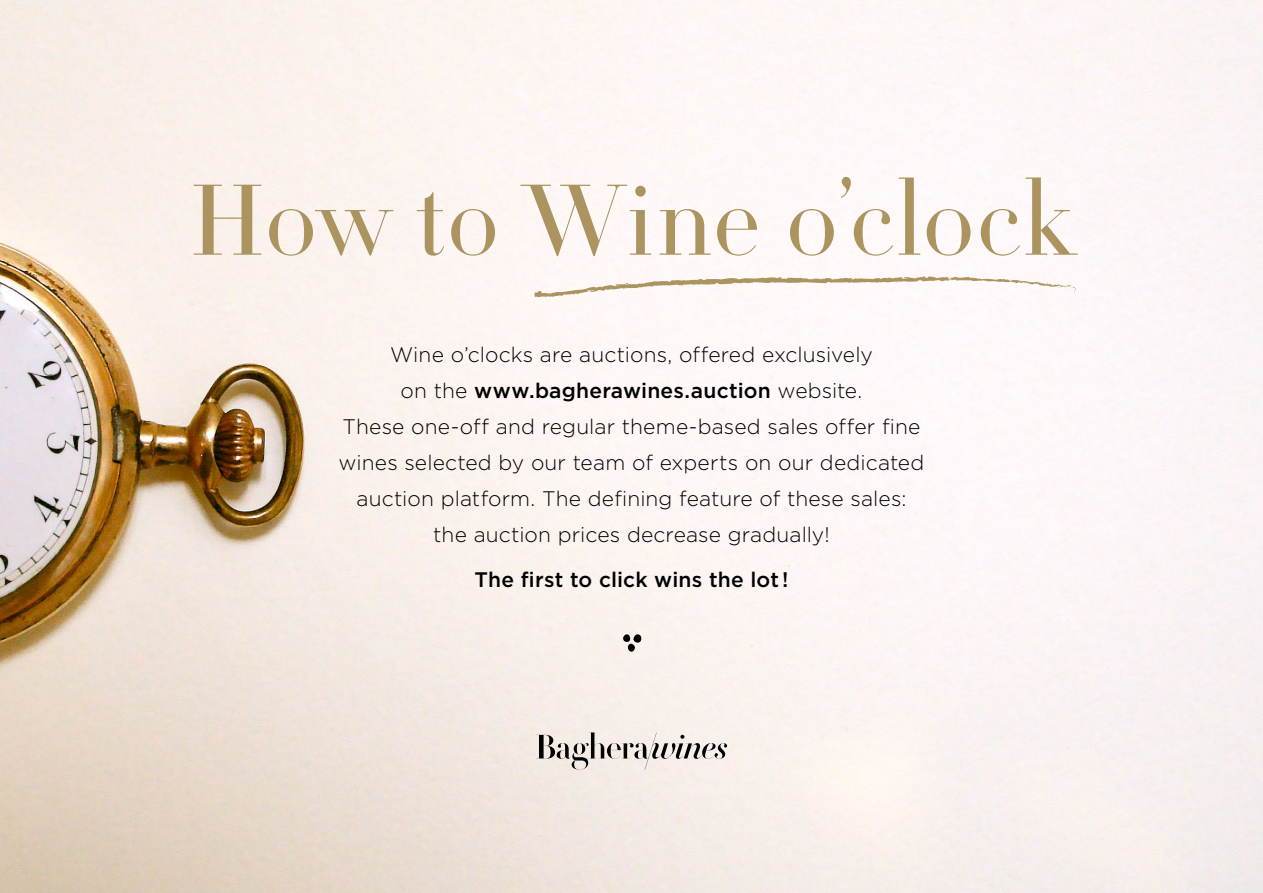
<style>
.page{position:relative;width:1263px;height:893px;background:#fff}
.page>*{position:absolute;margin:0;border:0;box-sizing:border-box;transform-origin:0 0}
.Titre_TUTO{font:105px "Diet Didot";letter-spacing:.01em;color:#ab945f}
.VAC-tuto-intro{font:300 21px/36px "Gotham";letter-spacing:.005em;color:#000;text-align:center}
.VAC-tuto-intro-2{font:500 21px "Gotham";letter-spacing:.005em;color:#000}
.s1{font-weight:500}
</style>
<div class="page">
<img style="left:0;top:0;width:1263px;height:893px">
<svg style="left:535px;top:276px;width:541px;height:21px"></svg>
<svg style="left:536px;top:732px;width:191px;height:38px;background:#ccc5c0"></svg>
<svg style="left:623px;top:634px;width:18px;height:18px"></svg>
<p class="Titre_TUTO" style="left:189px;top:146px;width:885px">How to Wine o’clock</p>
<p class="VAC-tuto-intro" style="left:339px;top:336px;width:587px">Wine o’clocks are auctions, offered exclusively<br>on the <span class="s1">www.bagherawines.auction</span> website.<br>These one-off and regular theme-based sales offer fine wines selected by our team of experts on our dedicated auction platform. The defining feature of these sales: the auction prices decrease gradually!</p>
<p class="VAC-tuto-intro-2" style="left:475px;top:567px;width:315px">The first to click wins the lot !</p>
</div>
